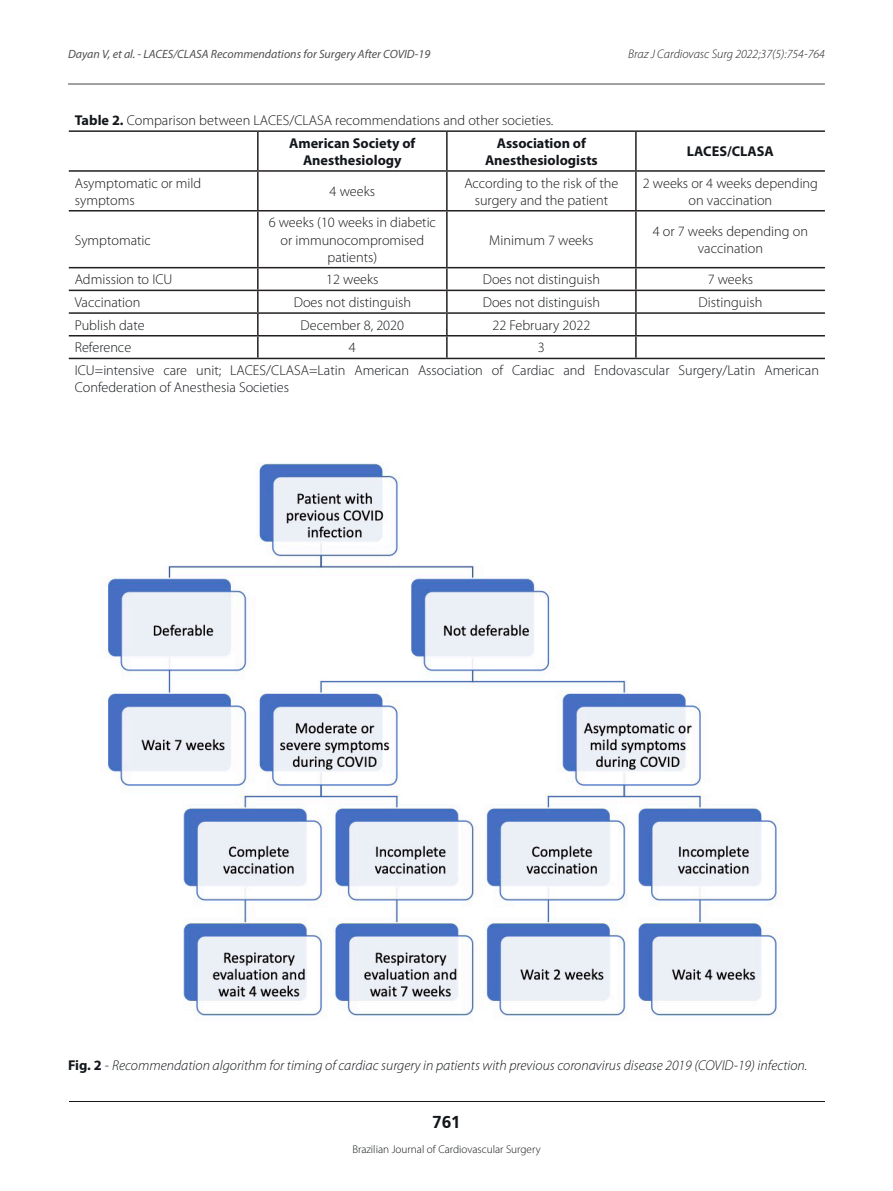
<style>
.page{position:relative;width:893px;height:1191px;background:#fff}
.page>*{position:absolute;margin:0;border:0;box-sizing:border-box;transform-origin:0 0}
.t1{font:700 18px "Frutiger";color:#13161a}
.Texto__s{font:300 14.25px/17.1px "Myriad Pro";color:#13161a;text-align:center}
.Texto__s-2{font:italic 300 14.25px "Myriad Pro";color:#13161a}
.Texto__s-3{font:700 14.25px/17.1px "Myriad Pro";color:#13161a;text-align:center}
.t2{font:italic 300 12.45px "Myriad Pro";color:#231f20}
.t3{font:italic 12px "Myriad Pro";color:#4e4f4f}
.t4{font:300 11.25px "Myriad Pro";color:#13161a}
.s1{font-weight:700}
.s2{font-weight:700;font-style:normal}
.s3{font-style:normal}
</style>
<div class="page">
<hr style="left:69px;top:1100px;width:755px;height:1px;background:#13161a">
<hr style="left:68px;top:83px;width:757px;height:2px;background:#4e4f4f">
<hr style="left:69px;top:130px;width:189px;height:2px;background:#231f20">
<hr style="left:258px;top:130px;width:189px;height:2px;background:#231f20">
<hr style="left:257px;top:132px;width:2px;height:38px;background:#231f20">
<hr style="left:447px;top:130px;width:189px;height:2px;background:#231f20">
<hr style="left:446px;top:132px;width:2px;height:38px;background:#231f20">
<hr style="left:636px;top:130px;width:189px;height:2px;background:#231f20">
<hr style="left:635px;top:132px;width:2px;height:38px;background:#231f20">
<hr style="left:69px;top:170px;width:189px;height:2px;background:#231f20">
<hr style="left:258px;top:170px;width:189px;height:2px;background:#231f20">
<hr style="left:257px;top:172px;width:2px;height:38px;background:#231f20">
<hr style="left:447px;top:170px;width:189px;height:2px;background:#231f20">
<hr style="left:446px;top:172px;width:2px;height:38px;background:#231f20">
<hr style="left:636px;top:170px;width:189px;height:2px;background:#231f20">
<hr style="left:635px;top:172px;width:2px;height:38px;background:#231f20">
<hr style="left:69px;top:210px;width:189px;height:1px;background:#231f20">
<hr style="left:258px;top:210px;width:189px;height:1px;background:#231f20">
<hr style="left:257px;top:211px;width:2px;height:56px;background:#231f20">
<hr style="left:447px;top:210px;width:189px;height:1px;background:#231f20">
<hr style="left:446px;top:211px;width:2px;height:56px;background:#231f20">
<hr style="left:636px;top:210px;width:189px;height:1px;background:#231f20">
<hr style="left:635px;top:211px;width:2px;height:56px;background:#231f20">
<hr style="left:69px;top:267px;width:189px;height:1px;background:#231f20">
<hr style="left:258px;top:267px;width:189px;height:1px;background:#231f20">
<hr style="left:257px;top:268px;width:2px;height:22px;background:#231f20">
<hr style="left:447px;top:267px;width:189px;height:1px;background:#231f20">
<hr style="left:446px;top:268px;width:2px;height:22px;background:#231f20">
<hr style="left:636px;top:267px;width:189px;height:1px;background:#231f20">
<hr style="left:635px;top:268px;width:2px;height:22px;background:#231f20">
<hr style="left:69px;top:290px;width:189px;height:1px;background:#231f20">
<hr style="left:258px;top:290px;width:189px;height:1px;background:#231f20">
<hr style="left:257px;top:291px;width:2px;height:21px;background:#231f20">
<hr style="left:447px;top:290px;width:189px;height:1px;background:#231f20">
<hr style="left:446px;top:291px;width:2px;height:21px;background:#231f20">
<hr style="left:636px;top:290px;width:189px;height:1px;background:#231f20">
<hr style="left:635px;top:291px;width:2px;height:21px;background:#231f20">
<hr style="left:69px;top:312px;width:189px;height:2px;background:#231f20">
<hr style="left:258px;top:312px;width:189px;height:2px;background:#231f20">
<hr style="left:257px;top:314px;width:2px;height:21px;background:#231f20">
<hr style="left:447px;top:312px;width:189px;height:2px;background:#231f20">
<hr style="left:446px;top:314px;width:2px;height:21px;background:#231f20">
<hr style="left:636px;top:312px;width:189px;height:2px;background:#231f20">
<hr style="left:635px;top:314px;width:2px;height:21px;background:#231f20">
<hr style="left:69px;top:335px;width:189px;height:1px;background:#231f20">
<hr style="left:258px;top:335px;width:189px;height:1px;background:#231f20">
<hr style="left:257px;top:336px;width:2px;height:22px;background:#231f20">
<hr style="left:447px;top:335px;width:189px;height:1px;background:#231f20">
<hr style="left:446px;top:336px;width:2px;height:22px;background:#231f20">
<hr style="left:636px;top:335px;width:189px;height:1px;background:#231f20">
<hr style="left:635px;top:336px;width:2px;height:22px;background:#231f20">
<hr style="left:69px;top:358px;width:189px;height:1px;background:#231f20">
<hr style="left:258px;top:358px;width:189px;height:1px;background:#231f20">
<hr style="left:447px;top:358px;width:189px;height:1px;background:#231f20">
<hr style="left:636px;top:358px;width:189px;height:1px;background:#231f20">
<img style="left:102px;top:463px;width:681px;height:558px">
<p class="t3" style="left:68px;top:46px;width:364px">Dayan V, et al. - LACES/CLASA Recommendations for Surgery After COVID-19</p>
<p class="t2" style="left:628px;top:48px;width:198px">Braz J Cardiovasc Surg 2022;37(5):754-764</p>
<p class="Texto__s" style="left:75px;top:112px;width:480px"><span class="s1">Table 2.</span> Comparison between LACES/CLASA recommendations and other societies.</p>
<p class="Texto__s-3" style="left:289px;top:135px;width:128px">American Society of<br>Anesthesiology</p>
<p class="Texto__s-3" style="left:485px;top:135px;width:114px">Association of<br>Anesthesiologists</p>
<p class="Texto__s-3" style="left:687px;top:143px;width:89px">LACES/CLASA</p>
<p class="Texto__s" style="left:75px;top:174px;width:128px;text-align:left">Asymptomatic or mild symptoms</p>
<p class="Texto__s" style="left:330px;top:183px;width:47px">4 weeks</p>
<p class="Texto__s" style="left:464px;top:174px;width:155px">According to the risk of the surgery and the patient</p>
<p class="Texto__s" style="left:643px;top:174px;width:177px">2 weeks or 4 weeks depending on vaccination</p>
<p class="Texto__s" style="left:75px;top:231px;width:78px">Symptomatic</p>
<p class="Texto__s" style="left:269px;top:214px;width:169px">6 weeks (10 weeks in diabetic or immunocompromised patients)</p>
<p class="Texto__s" style="left:489px;top:231px;width:106px">Minimum 7 weeks</p>
<p class="Texto__s" style="left:653px;top:222px;width:157px">4 or 7 weeks depending on vaccination</p>
<p class="Texto__s" style="left:75px;top:271px;width:99px">Admission to ICU</p>
<p class="Texto__s" style="left:326px;top:271px;width:54px">12 weeks</p>
<p class="Texto__s" style="left:483px;top:271px;width:119px">Does not distinguish</p>
<p class="Texto__s" style="left:708px;top:271px;width:47px">7 weeks</p>
<p class="Texto__s" style="left:75px;top:294px;width:67px">Vaccination</p>
<p class="Texto__s" style="left:294px;top:294px;width:119px">Does not distinguish</p>
<p class="Texto__s" style="left:483px;top:294px;width:119px">Does not distinguish</p>
<p class="Texto__s" style="left:698px;top:294px;width:65px">Distinguish</p>
<p class="Texto__s" style="left:75px;top:316px;width:71px">Publish date</p>
<p class="Texto__s" style="left:301px;top:316px;width:105px">December 8, 2020</p>
<p class="Texto__s" style="left:492px;top:316px;width:99px">22 February 2022</p>
<p class="Texto__s" style="left:75px;top:339px;width:58px">Reference</p>
<p class="Texto__s" style="left:349px;top:339px;width:8px">4</p>
<p class="Texto__s" style="left:538px;top:339px;width:8px">3</p>
<p class="Texto__s" style="left:75px;top:362px;width:746px;text-align:left">ICU=intensive care unit; LACES/CLASA=Latin American Association of Cardiac and Endovascular Surgery/Latin American<br>Confederation of Anesthesia Societies</p>
<p class="Texto__s-2" style="left:68px;top:1058px;width:741px"><span class="s2">Fig. 2</span> <span class="s3">-</span> Recommendation algorithm for timing of cardiac surgery in patients with previous coronavirus disease 2019 (COVID-19) infection.</p>
<p class="t1" style="left:432px;top:1111px;width:30px">761</p>
<p class="t4" style="left:352px;top:1142px;width:190px">Brazilian Journal of Cardiovascular Surgery</p>
</div>
